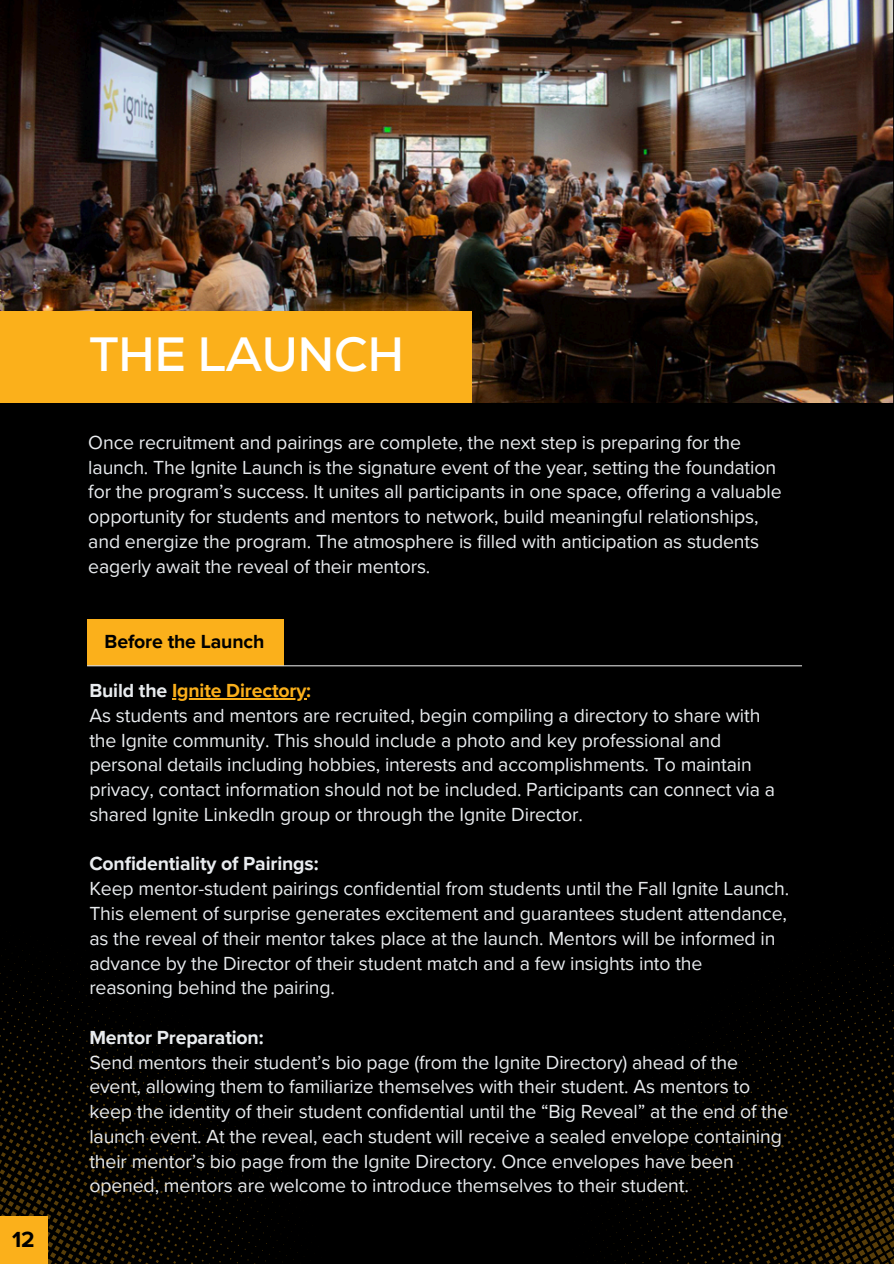
<style>
.page{position:relative;width:894px;height:1264px;background:#fff}
.page>*{position:absolute;margin:0;border:0;box-sizing:border-box;transform-origin:0 0}
.t1{font:700 48px "Nexa";letter-spacing:-.01em;color:#fff}
.t2{font:700 22.5px "Proxima Nova";color:#000}
.t3{font:19.5px/24.8px "Proxima Nova";letter-spacing:-.01em;color:#e9ecef}
.t4{font:700 19.5px "Proxima Nova";letter-spacing:-.01em;color:#e9ecef}
.t5{font:700 19.5px "Proxima Nova";letter-spacing:-.01em;color:#fbb01b}
.t6{font:700 19.5px "Proxima Nova";letter-spacing:-.01em;color:#000}
.s1{color:#e9ecef}
</style>
<div class="page">
<div style="left:0;top:0;width:893px;height:1263px;background:#000"></div>
<div style="left:87px;top:619px;width:196px;height:46px;background:#fbb01b"></div>
<hr style="left:172px;top:698px;width:134px;height:1px;background:#fbb01b">
<img style="left:0;top:0;width:893px;height:403px">
<div style="left:0;top:311px;width:471px;height:92px;background:#fbb01b"></div>
<hr style="left:87px;top:665px;width:714px;height:1px;background:#d9d9d9">
<svg style="left:0;top:949px;width:298px;height:314px"></svg>
<svg style="left:592px;top:934px;width:301px;height:329px"></svg>
<div style="left:0;top:1216px;width:47px;height:47px;background:#fbb01b"></div>
<p class="t2" style="left:12px;top:1225px;width:24px">12</p>
<p class="t1" style="left:89px;top:326px;width:316px">THE LAUNCH</p>
<p class="t3" style="left:88px;top:430px;width:694px">Once recruitment and pairings are complete, the next step is preparing for the launch. The Ignite Launch is the signature event of the year, setting the foundation for the program’s success. It unites all participants in one space, offering a valuable opportunity for students and mentors to network, build meaningful relationships, and energize the program. The atmosphere is filled with anticipation as students eagerly await the reveal of their mentors.</p>
<p class="t6" style="left:105px;top:629px;width:161px">Before the Launch</p>
<h1 class="t5" style="left:89px;top:679px;width:223px"><span class="s1">Build the</span> Ignite Directory:</h1>
<p class="t3" style="left:89px;top:703px;width:672px">As students and mentors are recruited, begin compiling a directory to share with</p>
<h2 class="t3" style="left:89px;top:728px;width:687px">the Ignite community. This should include a photo and key professional and personal details including hobbies, interests and accomplishments. To maintain privacy, contact information should not be included. Participants can connect via a shared Ignite LinkedIn group or through the Ignite Director.</h2>
<h2 class="t4" style="left:89px;top:852px;width:231px">Confidentiality of Pairings:</h2>
<p class="t3" style="left:89px;top:876px;width:701px">Keep mentor-student pairings confidential from students until the Fall Ignite Launch.</p>
<p class="t3" style="left:89px;top:901px;width:699px">This element of surprise generates excitement and guarantees student attendance, as the reveal of their mentor takes place at the launch. Mentors will be informed in advance by the Director of their student match and a few insights into the reasoning behind the pairing.</p>
<p class="t4" style="left:89px;top:1025px;width:176px">Mentor Preparation:</p>
<p class="t3" style="left:89px;top:1050px;width:650px">Send mentors their student’s bio page (from the Ignite Directory) ahead of the</p>
<p class="t3" style="left:89px;top:1074px;width:700px">event, allowing them to familiarize themselves with their student. As mentors to keep the identity of their student confidential until the “Big Reveal” at the end of the launch event. At the reveal, each student will receive a sealed envelope containing their mentor’s bio page from the Ignite Directory. Once envelopes have been opened, mentors are welcome to introduce themselves to their student.</p>
</div>
